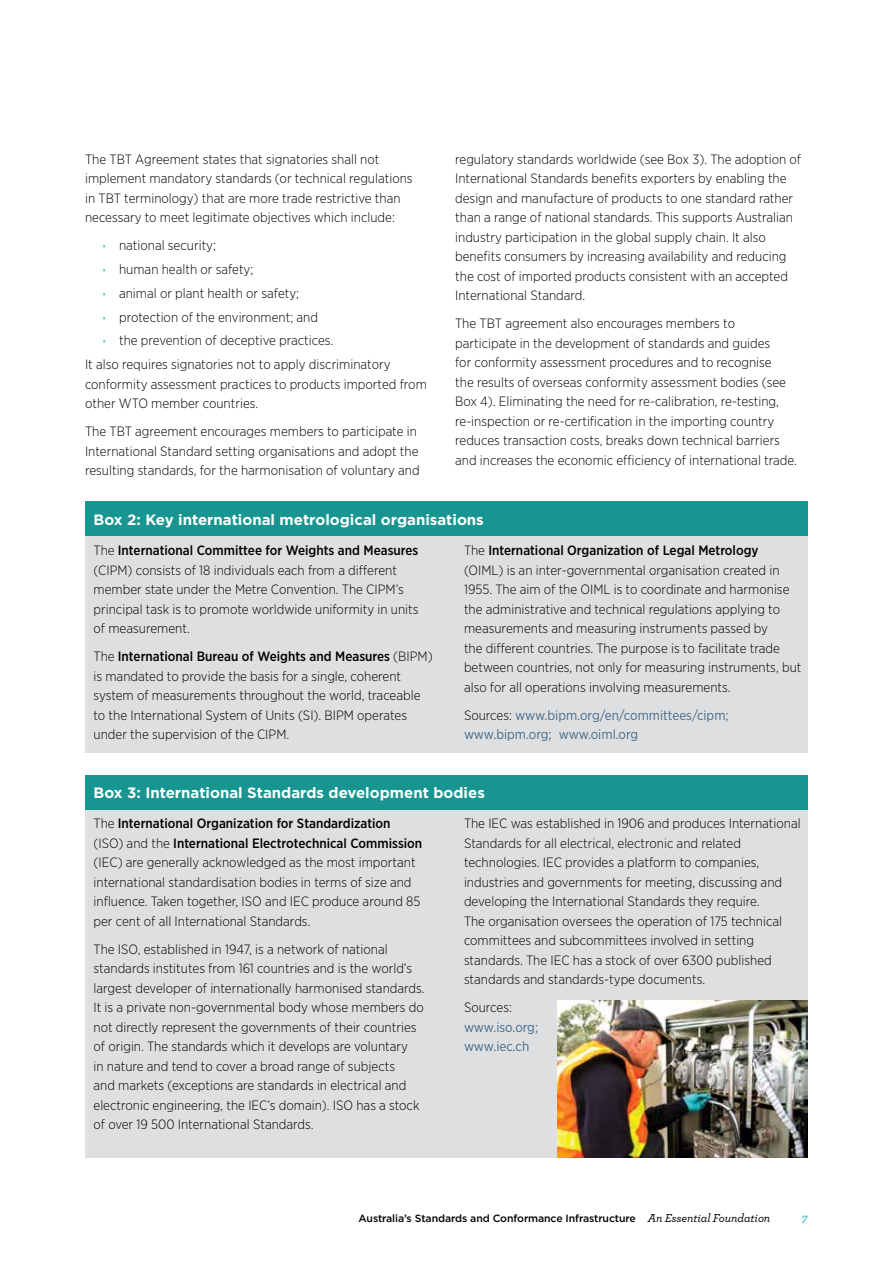
<style>
.page{position:relative;width:893px;height:1263px;background:#fff}
.page>*{position:absolute;margin:0;border:0;box-sizing:border-box;transform-origin:0 0}
.head_4_indented{font:700 15px "Gotham";color:#fff}
.body_text_indented{font:300 13.5px/19.5px "Gotham Narrow";color:#000}
.body_text{font:300 13.5px/19.5px "Gotham Narrow";color:#000}
.body_text_indented-2{font:13.5px/19.5px "Gotham Narrow";color:#456b89}
.t1{font:italic 700 12px "Archer";color:#61c6c6}
.t2{font:500 10.5px "Gotham";letter-spacing:-.01em;color:#000}
.s1{font-size:10.5px;color:#61c6c6}
.s2{font-weight:500}
.s3{font-weight:300;color:#000}
.s4{font-family:"Archer";font-style:italic;font-size:12px}
</style>
<div class="page">
<div style="left:85px;top:536px;width:723px;height:217px;background:#dedfe0"></div>
<div style="left:85px;top:809px;width:723px;height:348px;background:#dedfe0"></div>
<div style="left:85px;top:502px;width:723px;height:34px;background:#189590"></div>
<div style="left:85px;top:775px;width:723px;height:34px;background:#189590"></div>
<img style="left:557px;top:1000px;width:251px;height:157px">
<p class="body_text" style="left:85px;top:149px;width:329px">The TBT Agreement states that signatories shall not implement mandatory standards (or technical regulations in TBT terminology) that are more trade restrictive than necessary to meet legitimate objectives which include:</p>
<p class="body_text_indented" style="left:102px;top:236px;width:115px"><span class="s1">•</span> national security;</p>
<p class="body_text_indented" style="left:102px;top:259px;width:153px"><span class="s1">•</span> human health or safety;</p>
<p class="body_text_indented" style="left:102px;top:283px;width:199px"><span class="s1">•</span> animal or plant health or safety;</p>
<p class="body_text_indented" style="left:102px;top:307px;width:217px"><span class="s1">•</span> protection of the environment; and</p>
<p class="body_text_indented" style="left:102px;top:331px;width:233px"><span class="s1">•</span> the prevention of deceptive practices.</p>
<p class="body_text" style="left:85px;top:354px;width:343px">It also requires signatories not to apply discriminatory conformity assessment practices to products imported from other WTO member countries.</p>
<p class="body_text" style="left:85px;top:421px;width:336px">The TBT agreement encourages members to participate in<br>International Standard setting organisations and adopt the resulting standards, for the harmonisation of voluntary and</p>
<p class="body_text" style="left:455px;top:149px;width:347px">regulatory standards worldwide (see Box 3). The adoption of International Standards benefits exporters by enabling the design and manufacture of products to one standard rather than a range of national standards. This supports Australian industry participation in the global supply chain. It also benefits consumers by increasing availability and reducing the cost of imported products consistent with an accepted International Standard.</p>
<p class="body_text" style="left:455px;top:314px;width:343px">The TBT agreement also encourages members to participate in the development of standards and guides<br>for conformity assessment procedures and to recognise<br>the results of overseas conformity assessment bodies (see Box 4). Eliminating the need for re-calibration, re-testing, re-inspection or re-certification in the importing country reduces transaction costs, breaks down technical barriers and increases the economic efficiency of international trade.</p>
<p class="head_4_indented" style="left:94px;top:509px;width:392px">Box 2: Key international metrological organisations</p>
<p class="body_text_indented" style="left:94px;top:540px;width:326px">The <span class="s2">International Committee for Weights and Measures </span>(CIPM) consists of 18 individuals each from a different member state under the Metre Convention. The CIPM’s principal task is to promote worldwide uniformity in units of measurement.</p>
<p class="body_text_indented" style="left:94px;top:646px;width:341px">The <span class="s2">International Bureau of Weights and Measures</span> (BIPM) is mandated to provide the basis for a single, coherent system of measurements throughout the world, traceable to the International System of Units (SI). BIPM operates under the supervision of the CIPM.</p>
<p class="body_text_indented" style="left:464px;top:540px;width:339px">The <span class="s2">International Organization of Legal Metrology </span>(OIML) is an inter-governmental organisation created in 1955. The aim of the OIML is to coordinate and harmonise the administrative and technical regulations applying to measurements and measuring instruments passed by<br>the different countries. The purpose is to facilitate trade between countries, not only for measuring instruments, but also for all operations involving measurements.</p>
<p class="body_text_indented-2" style="left:464px;top:705px;width:266px"><span class="s3">Sources:</span> www.bipm.org/en/committees/cipm; www.bipm.org; www.oiml.org</p>
<p class="head_4_indented" style="left:94px;top:783px;width:393px">Box 3: International Standards development bodies</p>
<p class="body_text_indented" style="left:94px;top:813px;width:330px">The <span class="s2">International Organization for Standardization </span>(ISO) and the <span class="s2">International Electrotechnical Commission </span>(IEC) are generally acknowledged as the most important international standardisation bodies in terms of size and influence. Taken together, ISO and IEC produce around 85 per cent of all International Standards.</p>
<p class="body_text_indented" style="left:94px;top:939px;width:333px">The ISO, established in 1947, is a network of national standards institutes from 161 countries and is the world’s largest developer of internationally harmonised standards.<br>It is a private non-governmental body whose members do not directly represent the governments of their countries of origin. The standards which it develops are voluntary<br>in nature and tend to cover a broad range of subjects<br>and markets (exceptions are standards in electrical and electronic engineering, the IEC’s domain). ISO has a stock of over 19 500 International Standards.</p>
<p class="body_text_indented" style="left:464px;top:813px;width:338px">The IEC was established in 1906 and produces International Standards for all electrical, electronic and related technologies. IEC provides a platform to companies, industries and governments for meeting, discussing and developing the International Standards they require.<br>The organisation oversees the operation of 175 technical committees and subcommittees involved in setting standards. The IEC has a stock of over 6300 published standards and standards-type documents.</p>
<p class="body_text_indented-2" style="left:464px;top:997px;width:76px"><span class="s3">Sources: </span>www.iso.org; www.iec.ch</p>
<p class="t2" style="left:358px;top:1211px;width:413px">Australia’s Standards and Conformance Infrastructure <span class="s4">An Essential Foundation</span></p>
<p class="t1" style="left:802px;top:1208px;width:8px">7</p>
</div>
